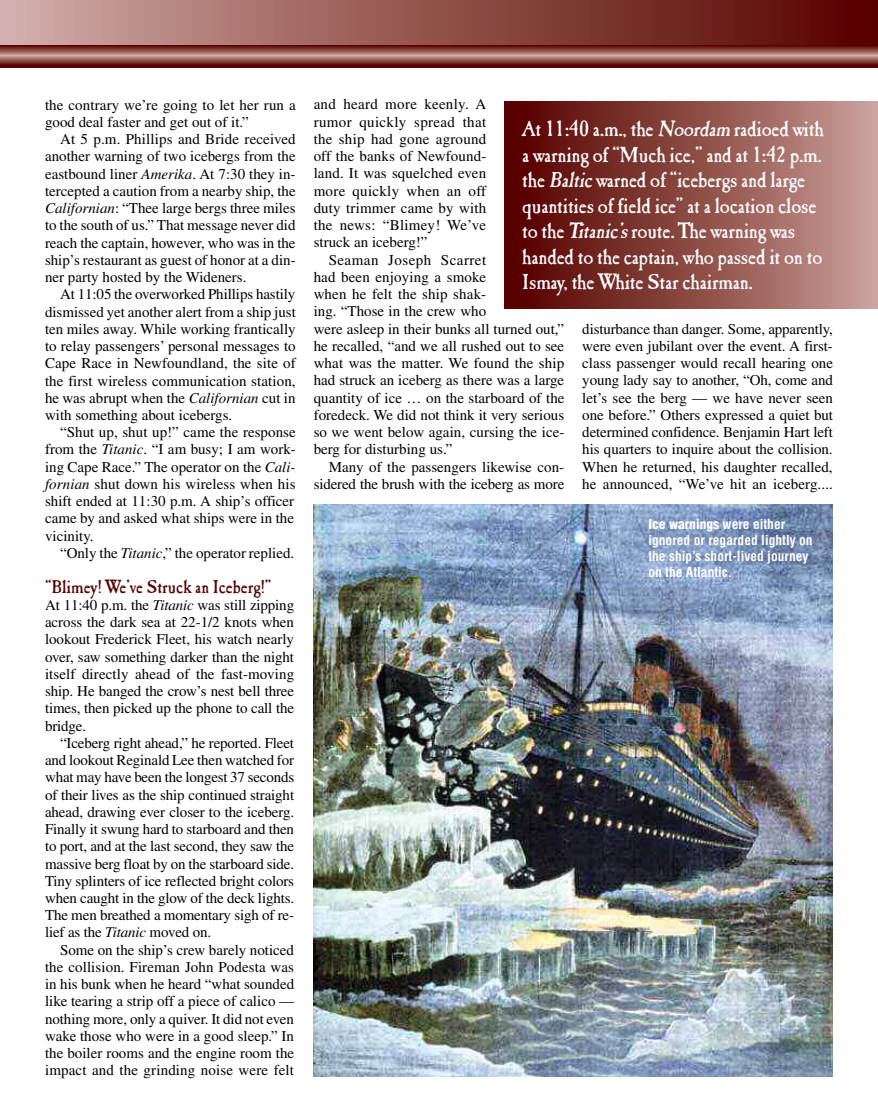
<style>
.page{position:relative;width:878px;height:1107px;background:#fff}
.page>*{position:absolute;margin:0;border:0;box-sizing:border-box;transform-origin:0 0}
.t1{font:21px/25.5px "Caslon Antique";letter-spacing:-.01em;color:#fff}
.t2{font:18px "Caslon Antique";color:#560000}
.t3{font:15px/17.2px "Times";color:#000;text-align:justify}
.t4{font:700 condensed 13.5px/15.8px "Helvetica";color:#fff}
.s1{font-style:italic}
.s2{font-weight:900}
</style>
<div class="page">
<div style="left:504px;top:101px;width:374px;height:207px;background:linear-gradient(to right,#520000,#c99f98)"></div>
<div style="left:0;top:0;width:878px;height:57px;background:linear-gradient(to right,#d1aba5,#540000)"></div>
<img style="left:314px;top:505px;width:518px;height:572px">
<svg style="left:0;top:45px;width:878px;height:23px"></svg>
<p class="t3" style="left:45px;top:97px;width:252px">the contrary we’re going to let her run a good deal faster and get out of it.”</p>
<p class="t3" style="left:45px;top:132px;width:252px;text-indent:15px">At 5 p.m. Phillips and Bride received another warning of two icebergs from the eastbound liner <span class="s1">Amerika</span>. At 7:30 they in&shy;tercepted a caution from a nearby ship, the <span class="s1">Californian</span>: “Thee large bergs three miles to the south of us.” That message never did reach the captain, however, who was in the ship’s restaurant as guest of honor at a din&shy;ner party hosted by the Wideners.</p>
<p class="t3" style="left:45px;top:287px;width:252px;text-indent:15px">At 11:05 the overworked Phillips hastily dismissed yet another alert from a ship just ten miles away. While working frantically to relay passengers’ personal messages to Cape Race in Newfoundland, the site of the first wireless communication station, he was abrupt when the <span class="s1">Californian</span> cut in with something about icebergs.</p>
<p class="t3" style="left:45px;top:425px;width:252px;text-indent:15px">“Shut up, shut up!” came the response from the <span class="s1">Titanic</span>. “I am busy; I am work&shy;ing Cape Race.” The operator on the <span class="s1">Cali&shy;fornian</span> shut down his wireless when his shift ended at 11:30 p.m. A ship’s officer came by and asked what ships were in the vicinity.</p>
<p class="t3" style="left:60px;top:546px;width:236px">“Only the <span class="s1">Titanic</span>,” the operator replied.</p>
<p class="t2" style="left:45px;top:579px;width:228px">“Blimey! We’ve Struck an Iceberg!”</p>
<p class="t3" style="left:45px;top:598px;width:251px">At 11:40 p.m. the <span class="s1">Titanic</span> was still zipping across the dark sea at 22-1/2 knots when lookout Frederick Fleet, his watch nearly over, saw something darker than the night itself directly ahead of the fast-moving ship. He banged the crow’s nest bell three times, then picked up the phone to call the bridge.</p>
<p class="t3" style="left:45px;top:736px;width:251px;text-indent:15px">“Iceberg right ahead,” he reported. Fleet and lookout Reginald Lee then watched for what may have been the longest 37 seconds of their lives as the ship continued straight ahead, drawing ever closer to the iceberg.<br>Finally it swung hard to starboard and then to port, and at the last second, they saw the massive berg float by on the starboard side.<br>Tiny splinters of ice reflected bright colors when caught in the glow of the deck lights.<br>The men breathed a momentary sigh of re&shy;lief as the <span class="s1">Titanic</span> moved on.</p>
<p class="t3" style="left:45px;top:943px;width:251px;text-indent:15px">Some on the ship’s crew barely noticed the collision. Fireman John Podesta was in his bunk when he heard “what sounded like tearing a strip off a piece of calico — nothing more, only a quiver. It did not even wake those who were in a good sleep.” In the boiler rooms and the engine room the impact and the grinding noise were felt</p>
<p class="t3" style="left:314px;top:97px;width:174px">and heard more keenly. A rumor quickly spread that the ship had gone aground off the banks of Newfound&shy;land. It was squelched even more quickly when an off duty trimmer came by with the news: “Blimey! We’ve struck an iceberg!”</p>
<p class="t3" style="left:314px;top:253px;width:252px;text-align:left;text-indent:15px">Seaman Joseph Scarret<br>had been enjoying a smoke<br>when he felt the ship shak-<br>ing. “Those in the crew who<br>were asleep in their bunks all turned out,” he recalled, “and we all rushed out to see what was the matter. We found the ship had struck an iceberg as there was a large quantity of ice … on the starboard of the foredeck. We did not think it very serious so we went below again, cursing the ice&shy;berg for disturbing us.”</p>
<p class="t3" style="left:314px;top:460px;width:252px;text-align:right">Many of the passengers likewise con&shy;sidered the brush with the iceberg as more</p>
<p class="t1" style="left:522px;top:118px;width:303px">At 11:40 a.m., the <span class="s1">Noordam</span> radioed with a warning of “Much ice,” and at 1:42 p.m. the <span class="s1">Baltic</span> warned of “icebergs and large quantities of field ice” at a location close to the <span class="s1">Titanic’s</span>route. The warning was handed to the captain, who passed it on to Ismay, the White Star chairman.</p>
<p class="t3" style="left:582px;top:322px;width:252px">disturbance than danger. Some, apparently, were even jubilant over the event. A first&shy;class passenger would recall hearing one young lady say to another, “Oh, come and let’s see the berg — we have never seen one before.” Others expressed a quiet but determined confidence. Benjamin Hart left his quarters to inquire about the collision.<br>When he returned, his daughter recalled, he announced, “We’ve hit an iceberg....</p>
<p class="t4" style="left:648px;top:517px;width:166px"><span class="s2">Ice warnings</span> were either ignored or regarded lightly on the ship’s short-lived journey on the Atlantic.</p>
</div>
